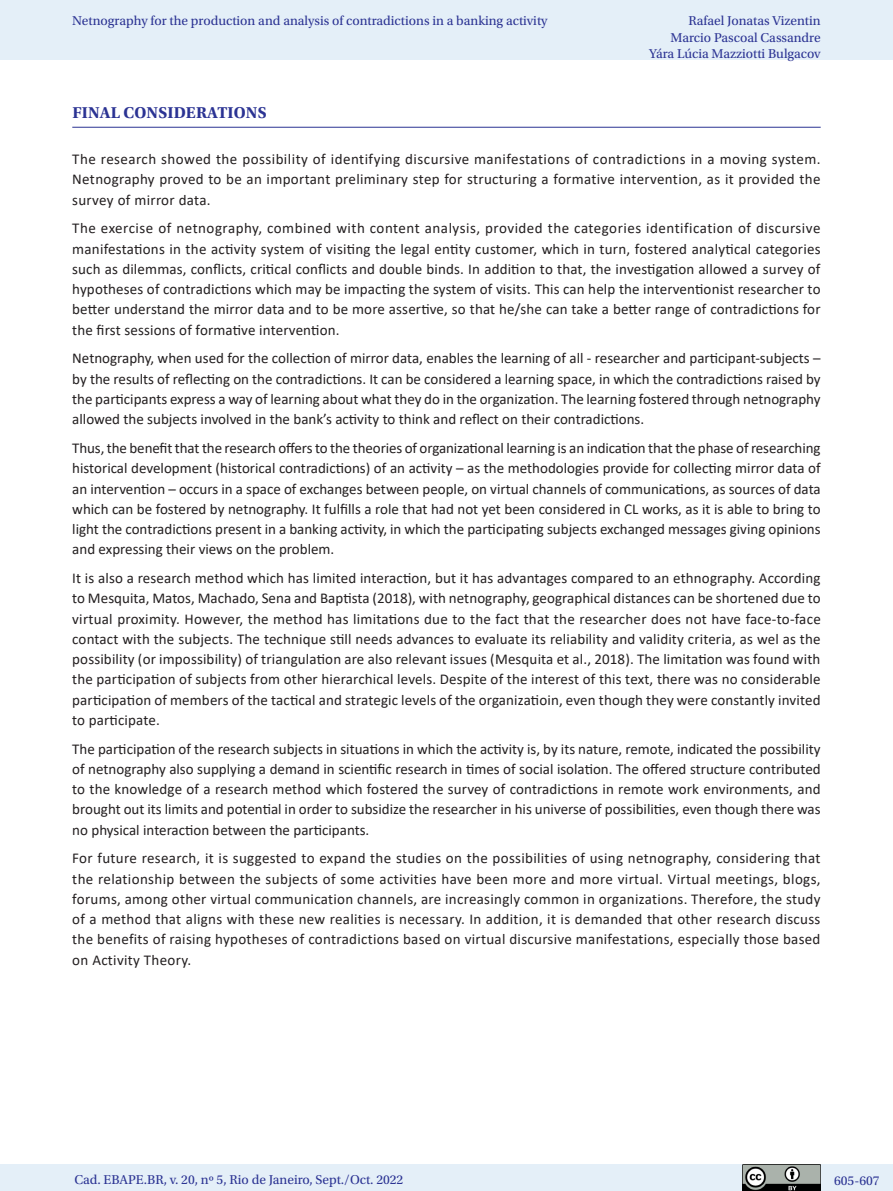
<style>
.page{position:relative;width:893px;height:1191px;background:#fff}
.page>*{position:absolute;margin:0;border:0;box-sizing:border-box;transform-origin:0 0}
._07_1_sub_1{font:700 16.5px "Utopia Std";letter-spacing:.01em;color:#2b3393}
._06_0_texto{font:15px/20.2px "Calibri";color:#231f20;text-align:justify}
.t1{font:13.5px/16.5px "Utopia Std";color:#2b3393;text-align:right}
</style>
<div class="page">
<div style="left:0;top:0;width:893px;height:60px;background:#e4eff8"></div>
<div style="left:0;top:1164px;width:893px;height:27px;background:#e4eff8"></div>
<img style="left:743px;top:1164px;width:78px;height:27px">
<hr style="left:72px;top:127px;width:749px;height:1px;background:#2b3393">
<p class="t1" style="left:72px;top:13px;width:477px">Netnography for the production and analysis of contradictions in a banking activity</p>
<p class="t1" style="left:649px;top:13px;width:173px">Rafael Jonatas Vizentin<br>Marcio Pascoal Cassandre<br>Yára Lúcia Mazziotti Bulgacov</p>
<p class="_07_1_sub_1" style="left:72px;top:103px;width:196px">FINAL CONSIDERATIONS</p>
<p class="_06_0_texto" style="left:72px;top:149px;width:750px">The research showed the possibility of identifying discursive manifestations of contradictions in a moving system.<br>Netnography proved to be an important preliminary step for structuring a formative intervention, as it provided the survey of mirror data.</p>
<p class="_06_0_texto" style="left:72px;top:218px;width:750px">The exercise of netnography, combined with content analysis, provided the categories identification of discursive manifestations in the activity system of visiting the legal entity customer, which in turn, fostered analytical categories such as dilemmas, conflicts, critical conflicts and double binds. In addition to that, the investigation allowed a survey of hypotheses of contradictions which may be impacting the system of visits. This can help the interventionist researcher to better understand the mirror data and to be more assertive, so that he/she can take a better range of contradictions for the first sessions of formative intervention.</p>
<p class="_06_0_texto" style="left:72px;top:348px;width:750px">Netnography, when used for the collection of mirror data, enables the learning of all - researcher and participant-subjects – by the results of reflecting on the contradictions. It can be considered a learning space, in which the contradictions raised by the participants express a way of learning about what they do in the organization. The learning fostered through netnography allowed the subjects involved in the bank’s activity to think and reflect on their contradictions.</p>
<p class="_06_0_texto" style="left:72px;top:437px;width:750px">Thus, the benefit that the research offers to the theories of organizational learning is an indication that the phase of researching historical development (historical contradictions) of an activity – as the methodologies provide for collecting mirror data of an intervention – occurs in a space of exchanges between people, on virtual channels of communications, as sources of data which can be fostered by netnography. It fulfills a role that had not yet been considered in CL works, as it is able to bring to light the contradictions present in a banking activity, in which the participating subjects exchanged messages giving opinions and expressing their views on the problem.</p>
<p class="_06_0_texto" style="left:72px;top:567px;width:750px">It is also a research method which has limited interaction, but it has advantages compared to an ethnography. According to Mesquita, Matos, Machado, Sena and Baptista (2018), with netnography, geographical distances can be shortened due to virtual proximity. However, the method has limitations due to the fact that the researcher does not have face-to-face contact with the subjects. The technique still needs advances to evaluate its reliability and validity criteria, as wel as the possibility (or impossibility) of triangulation are also relevant issues (Mesquita et al., 2018). The limitation was found with the participation of subjects from other hierarchical levels. Despite of the interest of this text, there was no considerable participation of members of the tactical and strategic levels of the organizatioin, even though they were constantly invited to participate.</p>
<p class="_06_0_texto" style="left:72px;top:738px;width:750px">The participation of the research subjects in situations in which the activity is, by its nature, remote, indicated the possibility of netnography also supplying a demand in scientific research in times of social isolation. The offered structure contributed to the knowledge of a research method which fostered the survey of contradictions in remote work environments, and brought out its limits and potential in order to subsidize the researcher in his universe of possibilities, even though there was no physical interaction between the participants.</p>
<p class="_06_0_texto" style="left:72px;top:848px;width:750px">For future research, it is suggested to expand the studies on the possibilities of using netnography, considering that the relationship between the subjects of some activities have been more and more virtual. Virtual meetings, blogs, forums, among other virtual communication channels, are increasingly common in organizations. Therefore, the study of a method that aligns with these new realities is necessary. In addition, it is demanded that other research discuss the benefits of raising hypotheses of contradictions based on virtual discursive manifestations, especially those based on Activity Theory.</p>
<p class="t1" style="left:74px;top:1171px;width:331px">Cad. EBAPE.BR, v. 20, nº 5, Rio de Janeiro, Sept./Oct. 2022</p>
<p class="t1" style="left:834px;top:1172px;width:47px">605-607</p>
</div>
